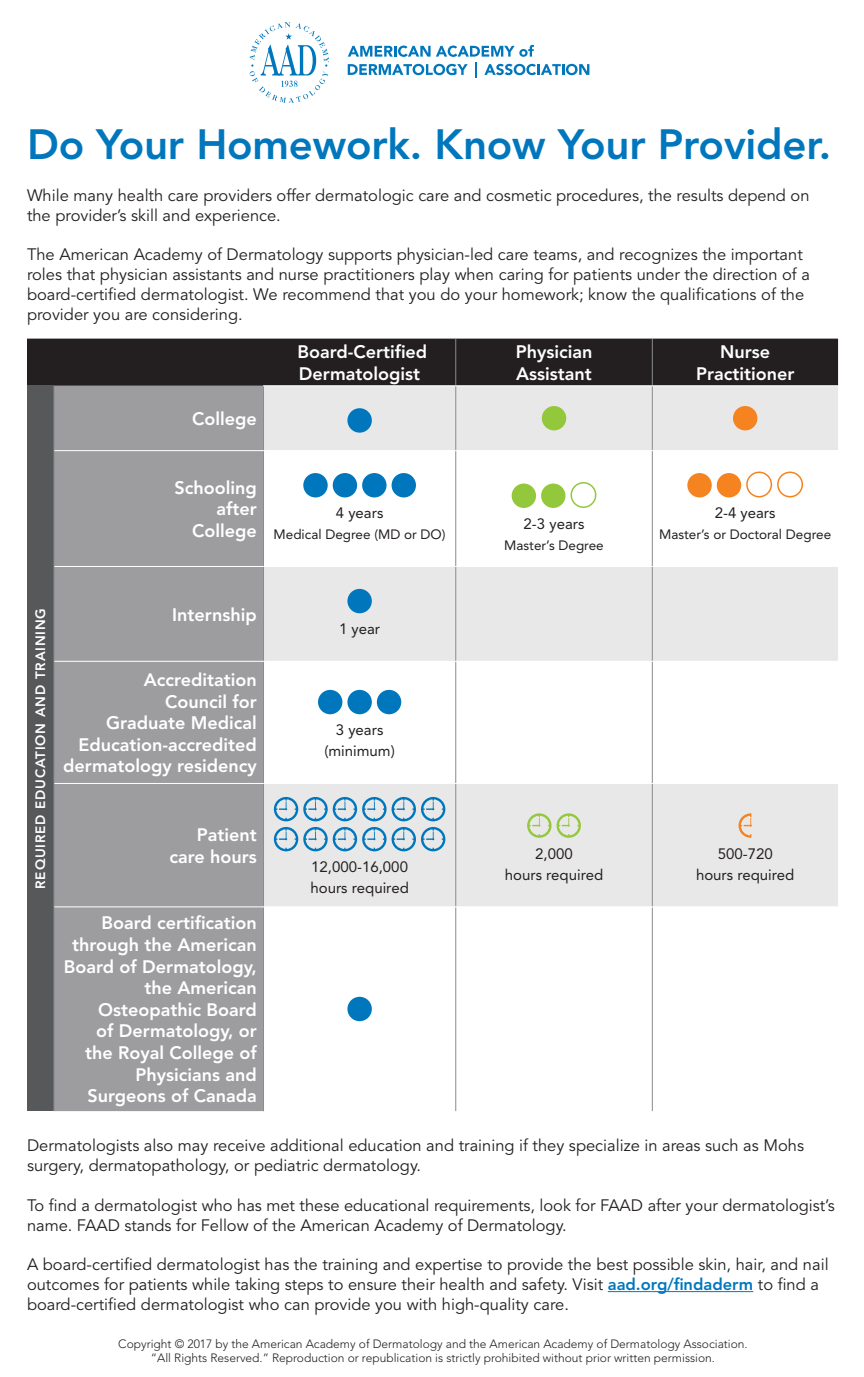
<style>
.page{position:relative;width:864px;height:1377px;background:#fff}
.page>*{position:absolute;margin:0;border:0;box-sizing:border-box;transform-origin:0 0}
.t1{font:800 42px "Avenir LT Std";letter-spacing:-.005em;color:#0077bd}
.t2{font:800 18px/21.6px "Avenir LT Std";color:#fff;text-align:right}
.t3{font:16.5px/19.8px "Avenir LT Std";color:#231f20}
.t4{font:15px/21px "Avenir LT Std";color:#231f20;text-align:center}
.t5{font:13.5px "Avenir LT Std";color:#231f20}
.t6{font:800 13.5px "Avenir LT Std";letter-spacing:.06em;color:#fff}
.t7{font:300 12px/14.4px "Avenir LT Std";color:#231f20;text-align:center}
.s1{font-weight:800;color:#0077bd}
</style>
<div class="page">
<div style="left:27px;top:339px;width:811px;height:47px;background:#231f20"></div>
<div style="left:27px;top:386px;width:27px;height:725px;background:#57585a"></div>
<div style="left:55px;top:386px;width:208px;height:725px;background:#9d9da0"></div>
<div style="left:264px;top:386px;width:574px;height:64px;background:#e9e8e8"></div>
<svg style="left:264px;top:451px;width:574px;height:660px"></svg>
<hr style="left:455px;top:339px;width:1px;height:46px;background:#898b8e">
<hr style="left:652px;top:339px;width:1px;height:46px;background:#898b8e">
<hr style="left:54px;top:386px;width:1px;height:65px;background:#898b8e">
<hr style="left:263px;top:386px;width:1px;height:64px;background:#898b8e">
<hr style="left:455px;top:386px;width:1px;height:64px;background:#898b8e">
<hr style="left:652px;top:386px;width:1px;height:64px;background:#898b8e">
<hr style="left:54px;top:451px;width:1px;height:115px;background:#898b8e">
<hr style="left:263px;top:451px;width:1px;height:115px;background:#898b8e">
<hr style="left:455px;top:451px;width:1px;height:115px;background:#898b8e">
<hr style="left:652px;top:451px;width:1px;height:115px;background:#898b8e">
<hr style="left:54px;top:566px;width:1px;height:95px;background:#898b8e">
<hr style="left:263px;top:567px;width:1px;height:94px;background:#898b8e">
<hr style="left:455px;top:567px;width:1px;height:94px;background:#898b8e">
<hr style="left:652px;top:567px;width:1px;height:94px;background:#898b8e">
<hr style="left:54px;top:661px;width:1px;height:122px;background:#898b8e">
<hr style="left:263px;top:662px;width:1px;height:121px;background:#898b8e">
<hr style="left:455px;top:662px;width:1px;height:121px;background:#898b8e">
<hr style="left:652px;top:662px;width:1px;height:121px;background:#898b8e">
<hr style="left:54px;top:783px;width:1px;height:124px;background:#898b8e">
<hr style="left:263px;top:784px;width:1px;height:123px;background:#898b8e">
<hr style="left:455px;top:784px;width:1px;height:123px;background:#898b8e">
<hr style="left:652px;top:784px;width:1px;height:123px;background:#898b8e">
<hr style="left:54px;top:907px;width:1px;height:204px;background:#898b8e">
<hr style="left:263px;top:907px;width:1px;height:204px;background:#898b8e">
<hr style="left:455px;top:907px;width:1px;height:204px;background:#898b8e">
<hr style="left:652px;top:907px;width:1px;height:204px;background:#898b8e">
<hr style="left:263px;top:385px;width:193px;height:1px;background:#fff">
<hr style="left:456px;top:385px;width:196px;height:1px;background:#fff">
<hr style="left:652px;top:385px;width:186px;height:1px;background:#fff">
<hr style="left:54px;top:450px;width:210px;height:1px;background:#fff">
<hr style="left:54px;top:566px;width:210px;height:1px;background:#fff">
<hr style="left:264px;top:566px;width:192px;height:1px;background:#fff">
<hr style="left:456px;top:566px;width:196px;height:1px;background:#fff">
<hr style="left:652px;top:566px;width:186px;height:1px;background:#fff">
<hr style="left:54px;top:661px;width:210px;height:1px;background:#fff">
<hr style="left:264px;top:661px;width:192px;height:1px;background:#fff">
<hr style="left:456px;top:661px;width:196px;height:1px;background:#fff">
<hr style="left:652px;top:661px;width:186px;height:1px;background:#fff">
<hr style="left:54px;top:783px;width:210px;height:1px;background:#fff">
<hr style="left:264px;top:783px;width:192px;height:1px;background:#fff">
<hr style="left:456px;top:783px;width:196px;height:1px;background:#fff">
<hr style="left:652px;top:783px;width:186px;height:1px;background:#fff">
<hr style="left:54px;top:907px;width:210px;height:1px;background:#fff">
<hr style="left:264px;top:907px;width:192px;height:1px;background:#fff">
<hr style="left:456px;top:907px;width:196px;height:1px;background:#fff">
<hr style="left:652px;top:907px;width:186px;height:1px;background:#fff">
<div style="left:347px;top:408px;width:25px;height:25px;background:#0077bd;border-radius:50%"></div>
<div style="left:542px;top:406px;width:24px;height:24px;background:#94c83c;border-radius:50%"></div>
<div style="left:733px;top:406px;width:24px;height:24px;background:#f58320;border-radius:50%"></div>
<div style="left:303px;top:473px;width:25px;height:24px;background:#0077bd;border-radius:50%"></div>
<div style="left:333px;top:473px;width:24px;height:24px;background:#0077bd;border-radius:50%"></div>
<div style="left:362px;top:473px;width:25px;height:24px;background:#0077bd;border-radius:50%"></div>
<div style="left:392px;top:473px;width:24px;height:24px;background:#0077bd;border-radius:50%"></div>
<div style="left:512px;top:484px;width:24px;height:24px;background:#94c83c;border-radius:50%"></div>
<div style="left:541px;top:484px;width:24px;height:24px;background:#94c83c;border-radius:50%"></div>
<div style="left:571px;top:482px;width:25px;height:26px;border:2px solid #94c83c;border-radius:50%"></div>
<div style="left:687px;top:473px;width:25px;height:24px;background:#f58320;border-radius:50%"></div>
<div style="left:717px;top:473px;width:24px;height:24px;background:#f58320;border-radius:50%"></div>
<div style="left:746px;top:472px;width:26px;height:25px;border:2px solid #f58320;border-radius:50%"></div>
<div style="left:777px;top:472px;width:26px;height:25px;border:2px solid #f58320;border-radius:50%"></div>
<div style="left:347px;top:589px;width:25px;height:24px;background:#0077bd;border-radius:50%"></div>
<div style="left:318px;top:690px;width:24px;height:24px;background:#0077bd;border-radius:50%"></div>
<div style="left:347px;top:690px;width:25px;height:24px;background:#0077bd;border-radius:50%"></div>
<div style="left:377px;top:690px;width:24px;height:24px;background:#0077bd;border-radius:50%"></div>
<svg style="left:274px;top:797px;width:171px;height:24px;background:#a8c8dc"></svg>
<svg style="left:274px;top:827px;width:171px;height:24px;background:#a8c8dc"></svg>
<svg style="left:527px;top:813px;width:54px;height:25px"></svg>
<svg style="left:739px;top:813px;width:13px;height:25px"></svg>
<div style="left:347px;top:997px;width:25px;height:24px;background:#0077bd;border-radius:50%"></div>
<hr style="left:608px;top:1291px;width:145px;height:1px;background:#0077bd">
<svg style="left:249px;top:22px;width:80px;height:81px"></svg>
<svg style="left:348px;top:45px;width:241px;height:32px"></svg>
<h1 class="t1" style="left:27px;top:120px;width:806px">Do Your Homework. Know Your Provider.</h1>
<p class="t3" style="left:27px;top:186px;width:784px">While many health care providers offer dermatologic care and cosmetic procedures, the results depend on the provider’s skill and experience.</p>
<p class="t3" style="left:27px;top:245px;width:785px">The American Academy of Dermatology supports physician-led care teams, and recognizes the important roles that physician assistants and nurse practitioners play when caring for patients under the direction of a board-certified dermatologist. We recommend that you do your homework; know the qualifications of the provider you are considering.</p>
<p class="t2" style="left:297px;top:341px;width:131px;text-align:left">Board-Certified<br>Dermatologist</p>
<p class="t2" style="left:516px;top:341px;width:78px;text-align:left">Physician<br>Assistant</p>
<p class="t2" style="left:696px;top:341px;width:100px;text-align:center">Nurse<br>Practitioner</p>
<p class="t2" style="left:192px;top:408px;width:66px">College</p>
<p class="t2" style="left:174px;top:477px;width:84px">Schooling after<br>College</p>
<p class="t4" style="left:336px;top:503px;width:49px">4 years</p>
<p class="t5" style="left:274px;top:527px;width:174px">Medical Degree (MD or DO)</p>
<p class="t6" style="left:33px;top:889px;width:282px;rotate:-90deg">REQUIRED EDUCATION AND TRAINING</p>
<p class="t2" style="left:172px;top:604px;width:86px">Internship</p>
<p class="t2" style="left:63px;top:669px;width:195px">Accreditation<br>Council for<br>Graduate Medical<br>Education-accredited dermatology residency</p>
<p class="t2" style="left:169px;top:824px;width:89px">Patient care hours</p>
<p class="t4" style="left:339px;top:619px;width:43px">1 year</p>
<p class="t4" style="left:324px;top:720px;width:72px">3 years (minimum)</p>
<p class="t4" style="left:310px;top:857px;width:100px;text-align:left">12,000-16,000 hours required</p>
<p class="t4" style="left:524px;top:513px;width:62px">2-3 years</p>
<p class="t5" style="left:504px;top:537px;width:101px">Master’s Degree</p>
<p class="t4" style="left:715px;top:503px;width:62px">2-4 years</p>
<p class="t5" style="left:659px;top:527px;width:174px">Master’s or Doctoral Degree</p>
<p class="t4" style="left:505px;top:843px;width:100px">2,000<br>hours required</p>
<p class="t4" style="left:696px;top:843px;width:100px">500-720<br>hours required</p>
<p class="t2" style="left:64px;top:912px;width:194px">Board certification through the American<br>Board of Dermatology, the American<br>Osteopathic Board<br>of Dermatology, or<br>the Royal College of<br>Physicians and<br>Surgeons of Canada</p>
<p class="t3" style="left:27px;top:1136px;width:779px">Dermatologists also may receive additional education and training if they specialize in areas such as Mohs surgery, dermatopathology, or pediatric dermatology.</p>
<p class="t3" style="left:27px;top:1196px;width:809px">To find a dermatologist who has met these educational requirements, look for FAAD after your dermatologist’s name. FAAD stands for Fellow of the American Academy of Dermatology.</p>
<p class="t3" style="left:27px;top:1255px;width:803px">A board-certified dermatologist has the training and expertise to provide the best possible skin, hair, and nail outcomes for patients while taking steps to ensure their health and safety. Visit <span class="s1">aad.org/findaderm</span> to find a board-certified dermatologist who can provide you with high-quality care.</p>
<p class="t7" style="left:118px;top:1336px;width:631px">Copyright © 2017 by the American Academy of Dermatology and the American Academy of Dermatology Association. “All Rights Reserved.” Reproduction or republication is strictly prohibited without prior written permission.</p>
</div>
